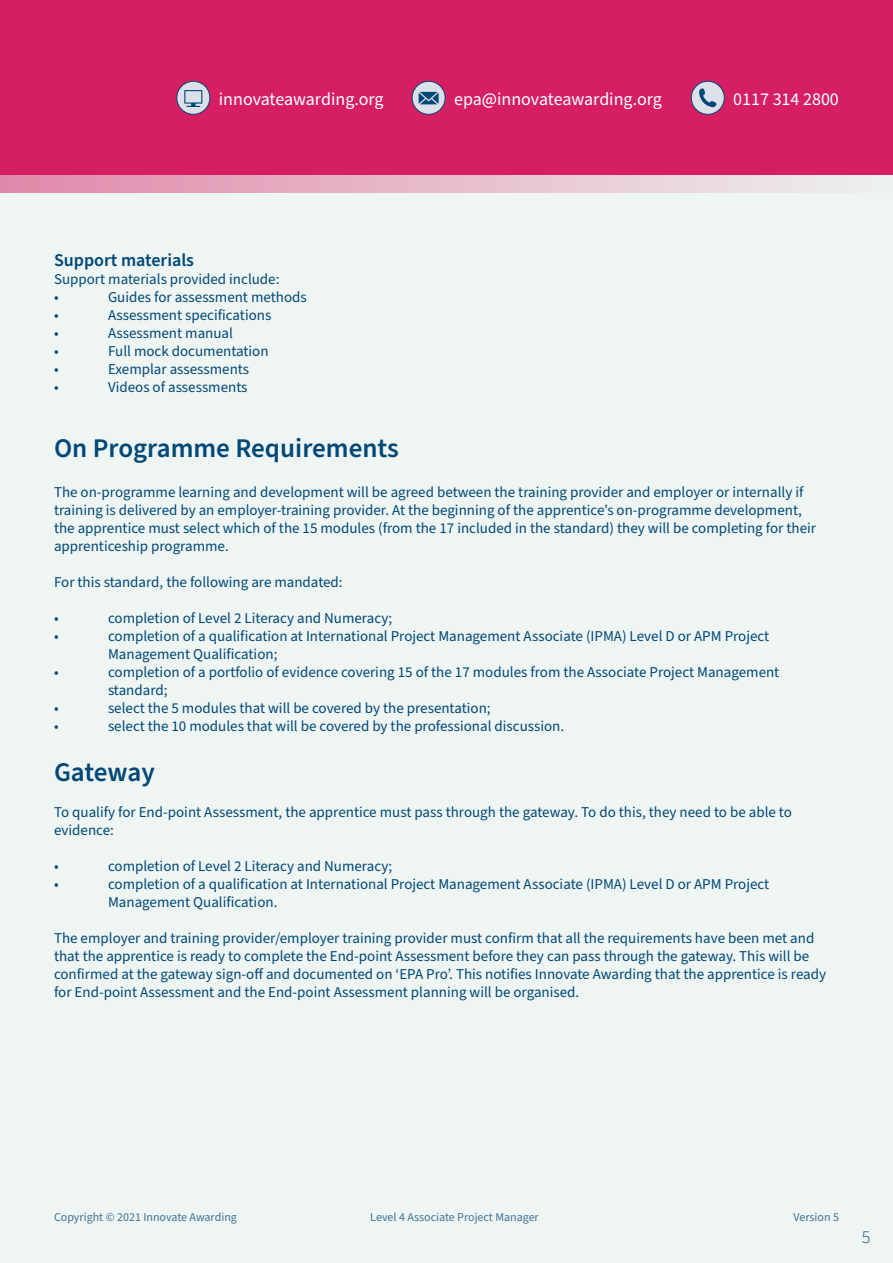
<style>
.page{position:relative;width:893px;height:1263px;background:#fff}
.page>*{position:absolute;margin:0;border:0;box-sizing:border-box;transform-origin:0 0}
.t1{font:600 27px "Source Sans Pro";color:#004877}
.t2{font:18px "Source Sans Pro";color:#fff}
.t3{font:600 18px "Source Sans Pro";color:#004877}
.t4{font:300 18px "Source Sans Pro";color:#004877}
.t5{font:15px/18px "Source Sans Pro";color:#004877}
.t6{font:12px "Source Sans Pro";color:#417396}
</style>
<div class="page">
<div style="left:0;top:193px;width:893px;height:1070px;background:#eef5f3"></div>
<div style="left:0;top:0;width:893px;height:174px;background:#d61f63"></div>
<div style="left:0;top:174px;width:893px;height:19px;background:linear-gradient(to right,#e188aa,#edf2f1)"></div>
<div style="left:177px;top:81px;width:33px;height:33px;background:#dbe0e9;border-radius:50%"></div>
<div style="left:176px;top:81px;width:34px;height:34px;border:1px solid #004877;border-radius:50%"></div>
<svg style="left:184px;top:90px;width:18px;height:17px"></svg>
<svg style="left:412px;top:81px;width:33px;height:33px"></svg>
<div style="left:412px;top:81px;width:34px;height:34px;border:1px solid #004877;border-radius:50%"></div>
<svg style="left:419px;top:92px;width:20px;height:12px"></svg>
<div style="left:691px;top:81px;width:33px;height:33px;background:#dbe0e9;border-radius:50%"></div>
<div style="left:691px;top:81px;width:34px;height:34px;border:1px solid #004877;border-radius:50%"></div>
<svg style="left:699px;top:88px;width:18px;height:19px"></svg>
<p class="t2" style="left:219px;top:87px;width:166px">innovateawarding.org</p>
<p class="t2" style="left:454px;top:87px;width:209px">epa@innovateawarding.org</p>
<p class="t2" style="left:733px;top:87px;width:107px">0117 314 2800</p>
<p class="t3" style="left:54px;top:248px;width:142px">Support materials</p>
<p class="t5" style="left:54px;top:271px;width:227px">Support materials provided include: •</p>
<p class="t5" style="left:108px;top:289px;width:200px">Guides for assessment methods</p>
<p class="t5" style="left:54px;top:307px;width:6px">•</p>
<p class="t5" style="left:108px;top:307px;width:165px">Assessment specifications</p>
<p class="t5" style="left:54px;top:325px;width:6px">•</p>
<p class="t5" style="left:108px;top:325px;width:126px">Assessment manual</p>
<p class="t5" style="left:54px;top:343px;width:6px">•</p>
<p class="t5" style="left:108px;top:343px;width:162px">Full mock documentation</p>
<p class="t5" style="left:54px;top:361px;width:6px">•</p>
<p class="t5" style="left:108px;top:361px;width:143px">Exemplar assessments</p>
<p class="t5" style="left:54px;top:379px;width:6px">•</p>
<p class="t5" style="left:108px;top:379px;width:141px">Videos of assessments</p>
<h1 class="t1" style="left:54px;top:430px;width:346px">On Programme Requirements</h1>
<p class="t5" style="left:54px;top:483px;width:764px">The on-programme learning and development will be agreed between the training provider and employer or internally if training is delivered by an employer-training provider. At the beginning of the apprentice’s on-programme development, the apprentice must select which of the 15 modules (from the 17 included in the standard) they will be completing for their apprenticeship programme.</p>
<p class="t5" style="left:54px;top:573px;width:290px">For this standard, the following are mandated:</p>
<p class="t5" style="left:54px;top:609px;width:6px">•</p>
<p class="t5" style="left:108px;top:609px;width:286px">completion of Level 2 Literacy and Numeracy;</p>
<p class="t5" style="left:54px;top:627px;width:6px">•</p>
<p class="t5" style="left:108px;top:627px;width:663px">completion of a qualification at International Project Management Associate (IPMA) Level D or APM Project<br>Management Qualification;</p>
<p class="t5" style="left:54px;top:663px;width:6px">•</p>
<p class="t5" style="left:108px;top:663px;width:673px">completion of a portfolio of evidence covering 15 of the 17 modules from the Associate Project Management standard;</p>
<p class="t5" style="left:54px;top:699px;width:6px">•</p>
<p class="t5" style="left:108px;top:699px;width:384px">select the 5 modules that will be covered by the presentation;</p>
<p class="t5" style="left:54px;top:717px;width:6px">•</p>
<p class="t5" style="left:108px;top:717px;width:458px">select the 10 modules that will be covered by the professional discussion.</p>
<h1 class="t1" style="left:54px;top:754px;width:102px">Gateway</h1>
<p class="t5" style="left:54px;top:803px;width:739px">To qualify for End-point Assessment, the apprentice must pass through the gateway. To do this, they need to be able to evidence:</p>
<p class="t5" style="left:54px;top:857px;width:6px">•</p>
<p class="t5" style="left:108px;top:857px;width:286px">completion of Level 2 Literacy and Numeracy;</p>
<p class="t5" style="left:54px;top:875px;width:6px">•</p>
<p class="t5" style="left:108px;top:875px;width:663px">completion of a qualification at International Project Management Associate (IPMA) Level D or APM Project<br>Management Qualification.</p>
<p class="t5" style="left:54px;top:929px;width:774px">The employer and training provider/employer training provider must confirm that all the requirements have been met and that the apprentice is ready to complete the End-point Assessment before they can pass through the gateway. This will be confirmed at the gateway sign-off and documented on ‘EPA Pro’. This notifies Innovate Awarding that the apprentice is ready for End-point Assessment and the End-point Assessment planning will be organised.</p>
<p class="t6" style="left:54px;top:1209px;width:184px">Copyright © 2021 Innovate Awarding</p>
<p class="t6" style="left:370px;top:1209px;width:170px">Level 4 Associate Project Manager</p>
<p class="t6" style="left:793px;top:1209px;width:47px">Version 5</p>
<p class="t4" style="left:862px;top:1225px;width:10px">5</p>
</div>
